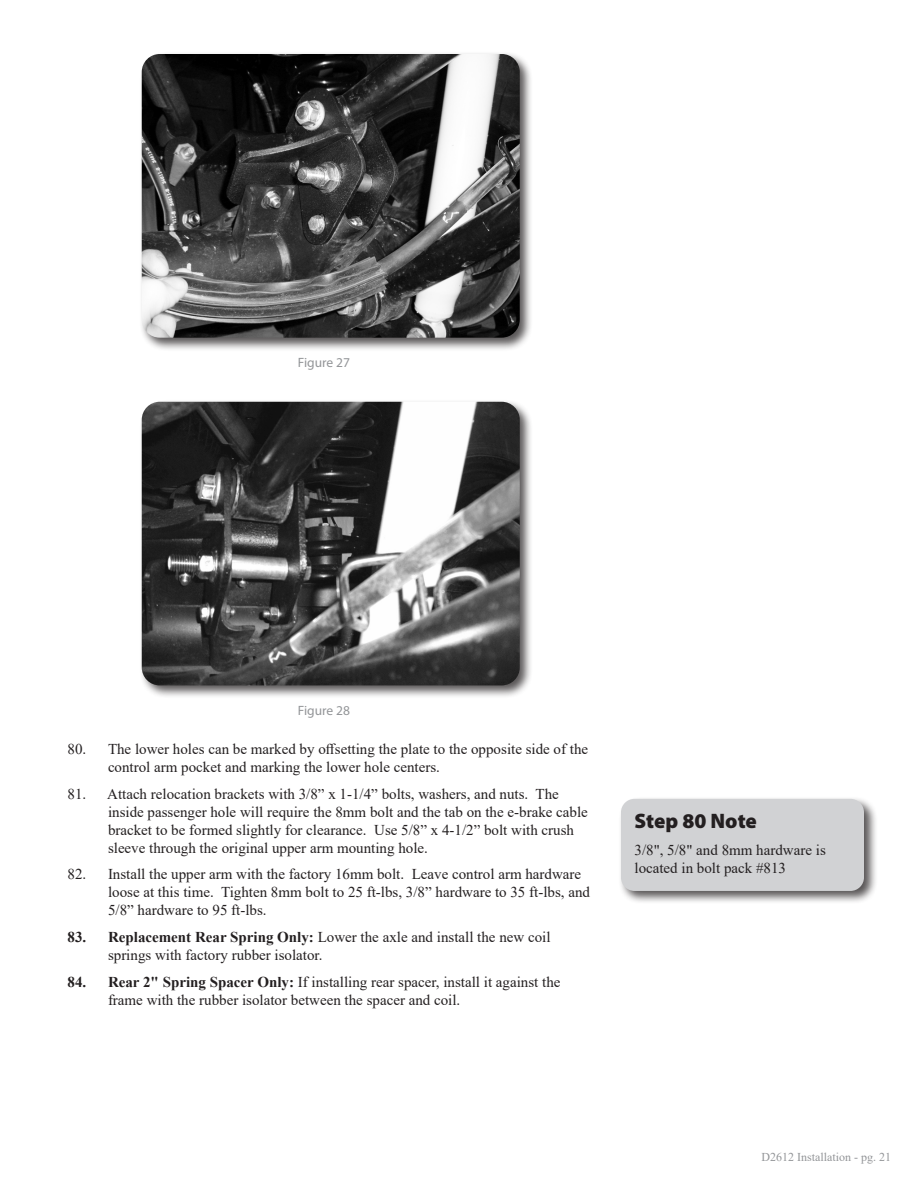
<style>
.page{position:relative;width:918px;height:1188px;background:#fff}
.page>*{position:absolute;margin:0;border:0;box-sizing:border-box;transform-origin:0 0}
.Headline{font:900 21px "Myriad Pro";letter-spacing:-.005em;color:#231f20}
.Body_text{font:15px/18px "Times New Roman";color:#231f20}
.t1{font:13.5px "Myriad Pro";color:#939598}
.t2{font:12px "Times New Roman";color:#939598}
.s1{font-weight:700}
</style>
<div class="page">
<div style="left:139px;top:51px;width:394px;height:300px;background:#231f20;opacity:.75"></div>
<img style="left:142px;top:54px;width:378px;height:284px">
<div style="left:139px;top:399px;width:394px;height:300px;background:#231f20;opacity:.75"></div>
<img style="left:142px;top:402px;width:378px;height:283px">
<div style="left:618px;top:796px;width:260px;height:109px;background:#231f20;opacity:.75"></div>
<div style="left:621px;top:799px;width:243px;height:92px;background:#d1d2d4;border-radius:14px"></div>
<p class="t1" style="left:298px;top:354px;width:54px">Figure 27</p>
<p class="t1" style="left:298px;top:702px;width:54px">Figure 28</p>
<p class="Body_text" style="left:108px;top:740px;width:482px;text-indent:-40px">80. The lower holes can be marked by offsetting the plate to the opposite side of the control arm pocket and marking the lower hole centers.</p>
<p class="Body_text" style="left:108px;top:784px;width:481px;text-indent:-40px">81. Attach relocation brackets with 3/8” x 1-1/4” bolts, washers, and nuts. The inside passenger hole will require the 8mm bolt and the tab on the e-brake cable bracket to be formed slightly for clearance. Use 5/8” x 4-1/2” bolt with crush sleeve through the original upper arm mounting hole.</p>
<p class="Body_text" style="left:108px;top:865px;width:484px;text-indent:-40px">82. Install the upper arm with the factory 16mm bolt. Leave control arm hardware loose at this time. Tighten 8mm bolt to 25 ft-lbs, 3/8” hardware to 35 ft-lbs, and<br>5/8” hardware to 95 ft-lbs.</p>
<p class="Body_text" style="left:108px;top:928px;width:444px;text-indent:-40px"><span class="s1">83. Replacement Rear Spring Only:</span> Lower the axle and install the new coil springs with factory rubber isolator.</p>
<p class="Body_text" style="left:108px;top:972px;width:454px;text-indent:-40px"><span class="s1">84. Rear 2" Spring Spacer Only:</span> If installing rear spacer, install it against the frame with the rubber isolator between the spacer and coil.</p>
<p class="Headline" style="left:634px;top:809px;width:124px">Step 80 Note</p>
<p class="Body_text" style="left:634px;top:840px;width:193px">3/8", 5/8" and 8mm hardware is located in bolt pack #813</p>
<p class="t2" style="left:761px;top:1149px;width:131px">D2612 Installation - pg. 21</p>
</div>
